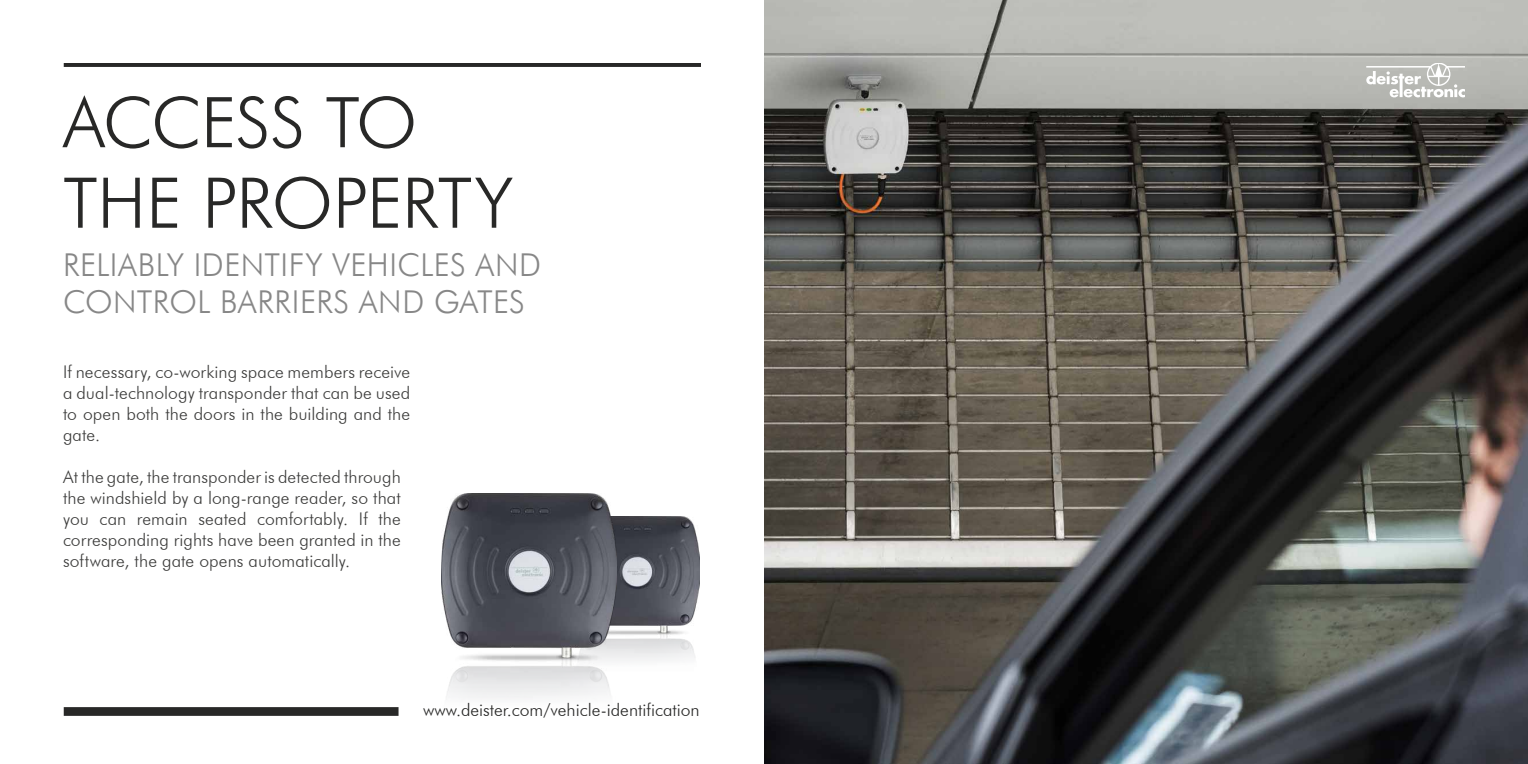
<style>
.page{position:relative;width:1528px;height:764px;background:#fff}
.page>*{position:absolute;margin:0;border:0;box-sizing:border-box;transform-origin:0 0}
.t1{font:300 70px/80.5px "Futura BT";letter-spacing:-.015em;color:#282827}
.t2{font:300 31.5px/36.8px "Futura BT";letter-spacing:.015em;color:#878787}
.t3{font:300 17.5px/21px "Futura BT";letter-spacing:.005em;color:#3c3c3b;text-align:justify}
.t4{font:300 17.5px "Futura BT";color:#282827}
</style>
<div class="page">
<img style="left:617px;top:516px;width:82px;height:145px">
<div style="left:64px;top:707px;width:335px;height:9px;background:#282827"></div>
<hr style="left:64px;top:63px;width:637px;height:4px;background:#282827">
<img style="left:442px;top:494px;width:175px;height:205px">
<img style="left:764px;top:0;width:764px;height:764px">
<svg style="left:1366px;top:63px;width:99px;height:34px"></svg>
<h1 class="t1" style="left:63px;top:82px;width:451px">ACCESS TO<br>THE PROPERTY</h1>
<h2 class="t2" style="left:63px;top:246px;width:480px">RELIABLY IDENTIFY VEHICLES AND<br>CONTROL BARRIERS AND GATES</h2>
<p class="t3" style="left:63px;top:361px;width:349px">If necessary, co-working space members receive a dual-technology transponder that can be used to open both the doors in the building and the gate.</p>
<p class="t3" style="left:63px;top:466px;width:339px">At the gate, the transponder is detected through the windshield by a long-range reader, so that you can remain seated comfortably. If the corresponding rights have been granted in the software, the gate opens automatically.</p>
<p class="t4" style="left:423px;top:699px;width:278px">www.deister.com/vehicle-identification</p>
</div>
